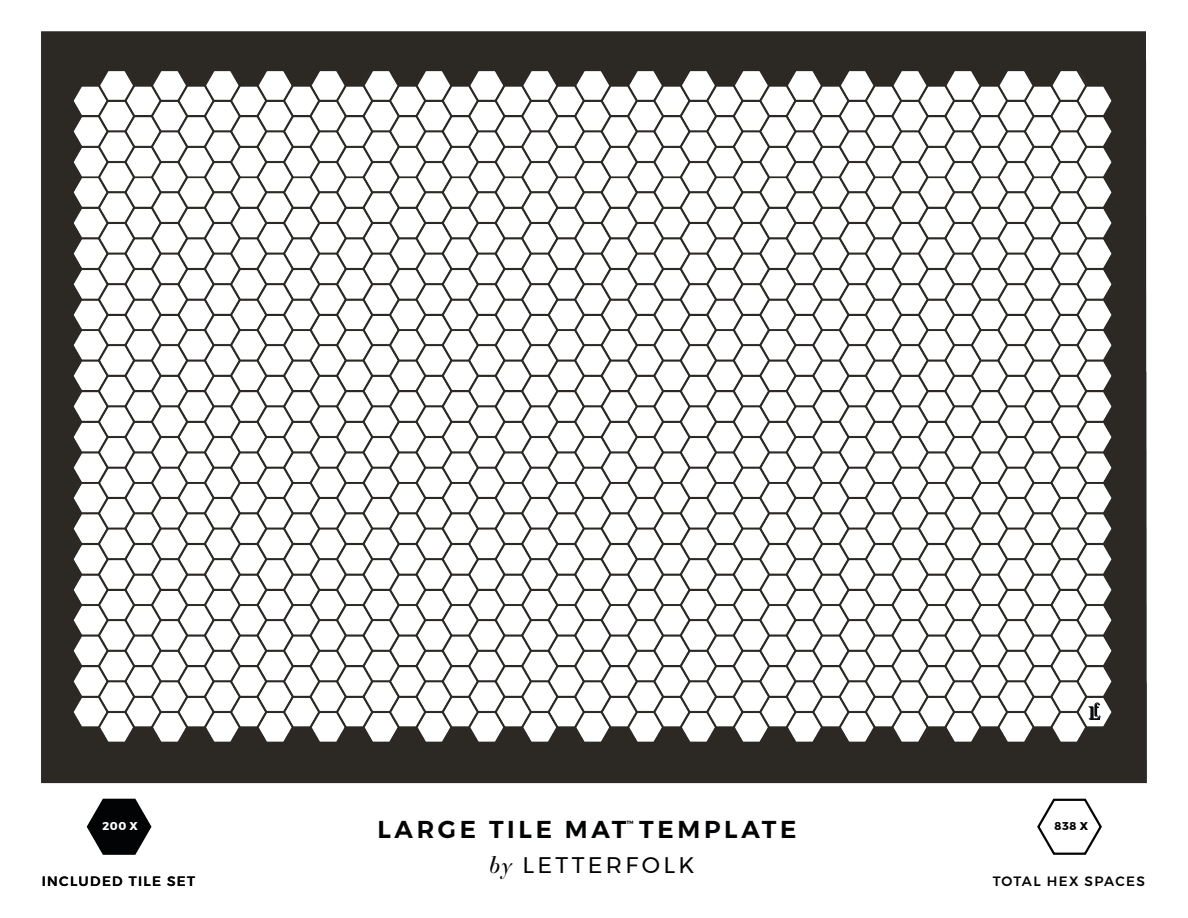
<style>
.page{position:relative;width:1188px;height:918px;background:#fff}
.page>*{position:absolute;margin:0;border:0;box-sizing:border-box;transform-origin:0 0}
.t1{font:600 24.3px "Montserrat";letter-spacing:.15em;color:#020304}
.t2{font:22.5px "Montserrat";letter-spacing:.15em;color:#020304}
.t3{font:500 13.5px "Montserrat";letter-spacing:.1em;color:#020304}
.t4{font:700 11.25px "Montserrat";color:#fff}
.t5{font:700 11.25px "Montserrat";color:#020304}
.t6{font:600 7.5px "Montserrat";color:#020304}
.s1{font-family:"Essonnes Display";font-style:italic}
</style>
<div class="page">
<img style="left:41px;top:31px;width:1106px;height:824px">
<h1 class="t1" style="left:377px;top:810px;width:251px">LARGE TILE MAT</h1>
<p class="t6" style="left:627px;top:818px;width:8px">™</p>
<h1 class="t1" style="left:639px;top:810px;width:158px">TEMPLATE</h1>
<h2 class="t2" style="left:489px;top:847px;width:207px"><span class="s1">by</span> LETTERFOLK</h2>
<p class="t4" style="left:103px;top:817px;width:37px">200 X</p>
<p class="t5" style="left:1054px;top:817px;width:35px">838 X</p>
<p class="t3" style="left:42px;top:871px;width:155px">INCLUDED TILE SET</p>
<p class="t3" style="left:993px;top:871px;width:154px">TOTAL HEX SPACES</p>
</div>
